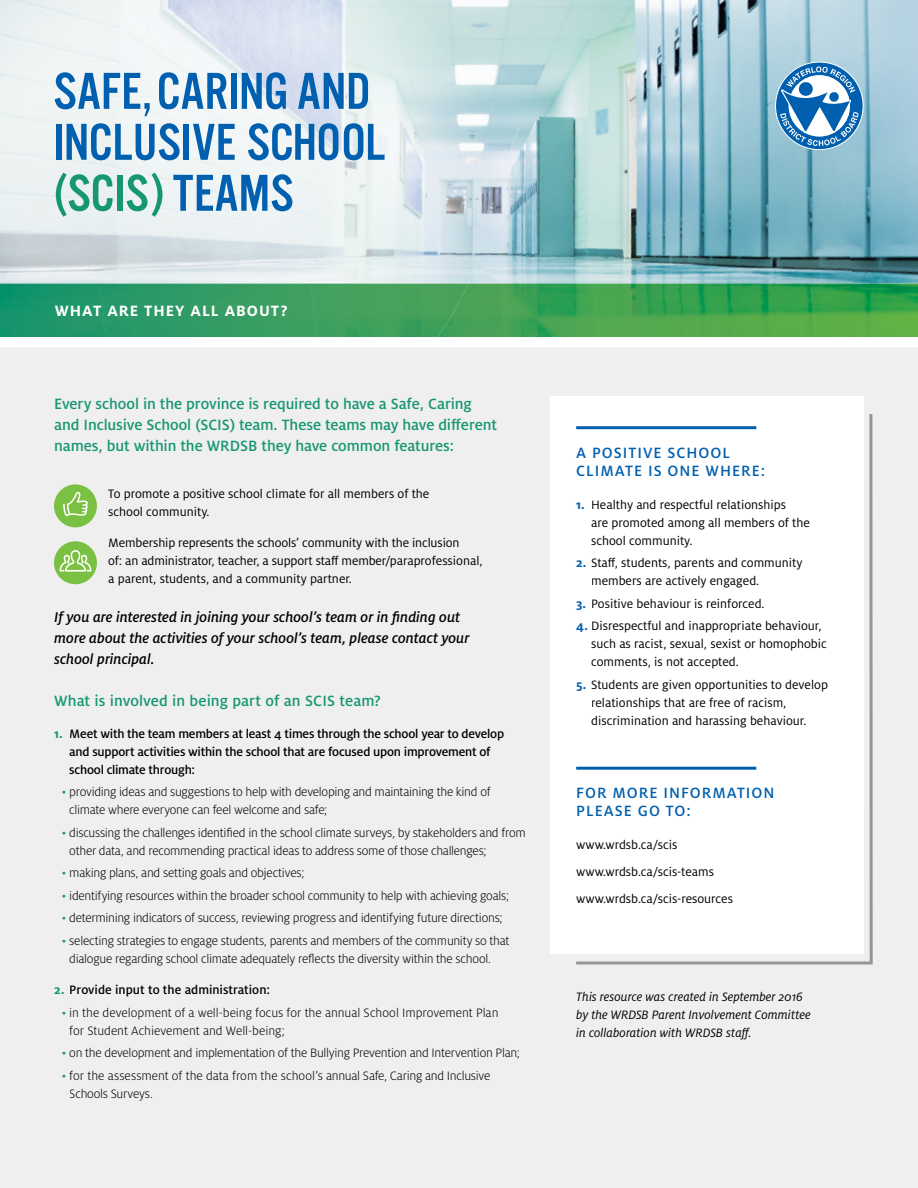
<style>
.page{position:relative;width:918px;height:1188px;background:#fff}
.page>*{position:absolute;margin:0;border:0;box-sizing:border-box;transform-origin:0 0}
.t1{font:54px/51px "Alternate Gothic No 3";letter-spacing:.03em;color:#005fae}
.t2{font:500 16.5px/21px "Milo OT";letter-spacing:-.005em;color:#179771}
.t3{font:500 16.5px/18px "Milo OT";letter-spacing:.06em;color:#005fae}
.t4{font:700 16.5px "Milo OT";letter-spacing:.06em;color:#fff}
.t5{font:italic 500 15.75px/21px "Milo OT";letter-spacing:-.005em;color:#000}
.t6{font:300 13.5px/18px "Milo OT";letter-spacing:-.02em;color:#000}
.t7{font:13.5px/18px "Milo OT";color:#000}
.t8{font:500 13.5px/18px "Milo OT";letter-spacing:-.015em;color:#000}
.t9{font:300 13.5px/18px "Milo OT";color:#000}
.t10{font:italic 13.5px/18px "Milo OT";color:#000}
.s1{color:#179771}
.s2{font-weight:700;color:#179771}
.s3{font-weight:700;color:#005fae}
</style>
<div class="page">
<img style="left:638px;top:0;width:180px;height:145px">
<img style="left:443px;top:0;width:195px;height:176px">
<img style="left:818px;top:0;width:100px;height:284px">
<img style="left:588px;top:145px;width:265px;height:139px">
<img style="left:490px;top:176px;width:111px;height:108px">
<img style="left:522px;top:274px;width:80px;height:10px">
<img style="left:241px;top:0;width:202px;height:140px">
<img style="left:426px;top:11px;width:64px;height:273px">
<img style="left:190px;top:140px;width:271px;height:144px">
<img style="left:39px;top:172px;width:166px;height:112px">
<div style="left:0;top:342px;width:918px;height:846px;background:#efeff0"></div>
<div style="left:551px;top:396px;width:313px;height:558px;background:#fff"></div>
<svg style="left:576px;top:414px;width:297px;height:551px"></svg>
<svg style="left:775px;top:62px;width:88px;height:88px"></svg>
<img style="left:599px;top:284px;width:210px;height:53px">
<img style="left:468px;top:284px;width:131px;height:53px">
<img style="left:809px;top:284px;width:109px;height:53px">
<img style="left:106px;top:284px;width:204px;height:53px">
<img style="left:0;top:284px;width:106px;height:53px">
<img style="left:310px;top:284px;width:158px;height:53px">
<div style="left:0;top:338px;width:918px;height:9px;background:#fff"></div>
<div style="left:54px;top:484px;width:43px;height:43px;background:#7ac143;border-radius:50%"></div>
<svg style="left:63px;top:492px;width:25px;height:24px"></svg>
<div style="left:54px;top:541px;width:43px;height:43px;background:#7ac143;border-radius:50%"></div>
<svg style="left:60px;top:550px;width:31px;height:22px"></svg>
<h1 class="t1" style="left:54px;top:70px;width:332px">SAFE, CARING AND<br>INCLUSIVE SCHOOL <span class="s1">(SCIS)</span> TEAMS</h1>
<p class="t4" style="left:55px;top:301px;width:234px">WHAT ARE THEY ALL ABOUT?</p>
<p class="t2" style="left:54px;top:394px;width:444px">Every school in the province is required to have a Safe, Caring and Inclusive School (SCIS) team. These teams may have different names, but within the WRDSB they have common features:</p>
<p class="t7" style="left:108px;top:485px;width:323px">To promote a positive school climate for all members of the school community.</p>
<p class="t7" style="left:108px;top:534px;width:376px">Membership represents the schools’ community with the inclusion<br>of: an administrator, teacher, a support staff member/paraprofessional, a parent, students, and a community partner.</p>
<p class="t5" style="left:54px;top:607px;width:417px">If you are interested in joining your school’s team or in finding out more about the activities of your school’s team, please contact your school principal.</p>
<p class="t2" style="left:54px;top:691px;width:328px">What is involved in being part of an SCIS team?</p>
<p class="t8" style="left:69px;top:725px;width:436px;text-indent:-15px"><span class="s2">1.</span> Meet with the team members at least 4 times through the school year to develop and support activities within the school that are focused upon improvement of school climate through:</p>
<p class="t6" style="left:69px;top:783px;width:423px;text-indent:-7px"><span class="s1">•</span> providing ideas and suggestions to help with developing and maintaining the kind of climate where everyone can feel welcome and safe;</p>
<p class="t6" style="left:69px;top:824px;width:458px;text-indent:-7px"><span class="s1">•</span> discussing the challenges identified in the school climate surveys, by stakeholders and from other data, and recommending practical ideas to address some of those challenges;</p>
<p class="t6" style="left:62px;top:864px;width:244px"><span class="s1">•</span> making plans, and setting goals and objectives;</p>
<p class="t6" style="left:62px;top:887px;width:449px"><span class="s1">•</span> identifying resources within the broader school community to help with achieving goals;</p>
<p class="t6" style="left:62px;top:909px;width:442px"><span class="s1">•</span> determining indicators of success, reviewing progress and identifying future directions;</p>
<p class="t6" style="left:69px;top:932px;width:442px;text-indent:-7px"><span class="s1">•</span> selecting strategies to engage students, parents and members of the community so that dialogue regarding school climate adequately reflects the diversity within the school.</p>
<p class="t8" style="left:54px;top:981px;width:217px"><span class="s2">2.</span> Provide input to the administration:</p>
<p class="t9" style="left:69px;top:1004px;width:431px;text-indent:-7px"><span class="s1">•</span> in the development of a well-being focus for the annual School Improvement Plan for Student Achievement and Well-being;</p>
<p class="t6" style="left:62px;top:1044px;width:460px"><span class="s1">•</span> on the development and implementation of the Bullying Prevention and Intervention Plan;</p>
<p class="t6" style="left:69px;top:1067px;width:423px;text-indent:-7px"><span class="s1">•</span> for the assessment of the data from the school’s annual Safe, Caring and Inclusive<br>Schools Surveys.</p>
<p class="t3" style="left:576px;top:444px;width:190px">A POSITIVE SCHOOL<br>CLIMATE IS ONE WHERE:</p>
<p class="t7" style="left:591px;top:496px;width:220px;text-indent:-15px"><span class="s3">1.</span> Healthy and respectful relationships<br>are promoted among all members of the school community.</p>
<p class="t7" style="left:591px;top:554px;width:213px;text-indent:-15px"><span class="s3">2.</span> Staff, students, parents and community members are actively engaged.</p>
<p class="t7" style="left:576px;top:595px;width:190px"><span class="s3">3.</span> Positive behaviour is reinforced.</p>
<p class="t7" style="left:591px;top:617px;width:237px;text-indent:-15px"><span class="s3">4.</span> Disrespectful and inappropriate behaviour, such as racist, sexual, sexist or homophobic comments, is not accepted.</p>
<p class="t7" style="left:591px;top:676px;width:238px;text-indent:-15px"><span class="s3">5.</span> Students are given opportunities to develop relationships that are free of racism, discrimination and harassing behaviour.</p>
<p class="t3" style="left:576px;top:784px;width:200px">FOR MORE INFORMATION<br>PLEASE GO TO:</p>
<p class="t7" style="left:576px;top:832px;width:158px;line-height:27px">www.wrdsb.ca/scis www.wrdsb.ca/scis-teams www.wrdsb.ca/scis-resources</p>
<p class="t10" style="left:576px;top:988px;width:236px">This resource was created in September 2016 by the WRDSB Parent Involvement Committee in collaboration with WRDSB staff.</p>
</div>
